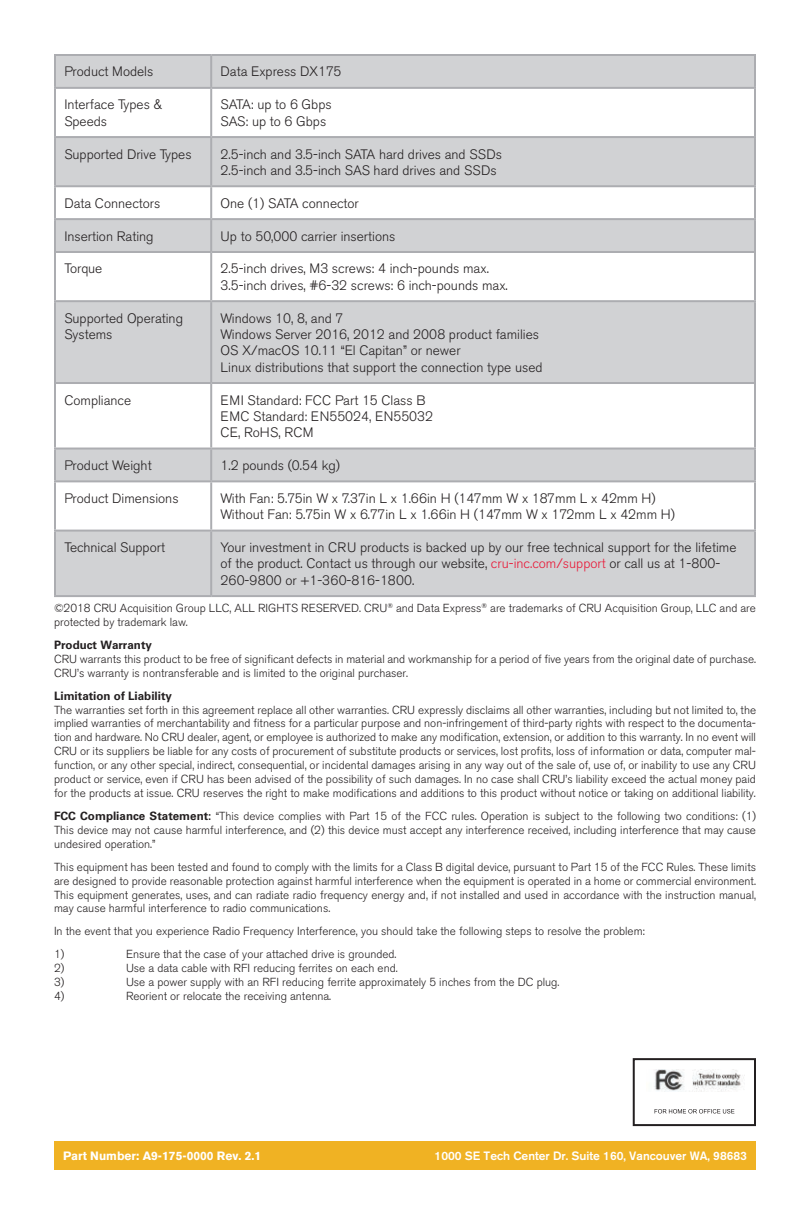
<style>
.page{position:relative;width:792px;height:1224px;background:#fff}
.page>*{position:absolute;margin:0;border:0;box-sizing:border-box;transform-origin:0 0}
.t1{font:300 13.6px/16.4px "Akzidenz Grotesk BE";color:#231f20}
.t2{font:500 12px "Akzidenz Grotesk BE";color:#fff}
.t3{font:700 12px "Akzidenz Grotesk BE";color:#fff}
.t4{font:300 11.6px/14px "Akzidenz Grotesk BE";color:#231f20}
.t5{font:700 11.6px "Univers LT Std";color:#231f20}
.s1{color:#e91938}
.s2{font-family:"Univers LT Std";font-weight:700}
</style>
<div class="page">
<div style="left:633px;top:1058px;width:123px;height:68px;border:2px solid #231f20"></div>
<img style="left:654px;top:1070px;width:90px;height:22px">
<svg style="left:655px;top:1109px;width:79px;height:4px"></svg>
<div style="left:54px;top:1141px;width:702px;height:29px;background:#f0b223"></div>
<svg style="left:56px;top:56px;width:698px;height:539px;fill:#d1d2d4"></svg>
<hr style="left:54px;top:54px;width:157px;height:2px;background:#acadb1">
<hr style="left:54px;top:56px;width:2px;height:31px;background:#acadb1">
<hr style="left:211px;top:54px;width:545px;height:2px;background:#acadb1">
<hr style="left:210px;top:56px;width:2px;height:31px;background:#acadb1">
<hr style="left:754px;top:56px;width:2px;height:31px;background:#acadb1">
<hr style="left:54px;top:87px;width:157px;height:2px;background:#acadb1">
<hr style="left:54px;top:89px;width:2px;height:47px;background:#acadb1">
<hr style="left:211px;top:87px;width:545px;height:2px;background:#acadb1">
<hr style="left:210px;top:89px;width:2px;height:47px;background:#acadb1">
<hr style="left:754px;top:89px;width:2px;height:47px;background:#acadb1">
<hr style="left:54px;top:136px;width:157px;height:2px;background:#acadb1">
<hr style="left:54px;top:138px;width:2px;height:47px;background:#acadb1">
<hr style="left:211px;top:136px;width:545px;height:2px;background:#acadb1">
<hr style="left:210px;top:138px;width:2px;height:47px;background:#acadb1">
<hr style="left:754px;top:138px;width:2px;height:47px;background:#acadb1">
<hr style="left:54px;top:185px;width:157px;height:2px;background:#acadb1">
<hr style="left:54px;top:187px;width:2px;height:31px;background:#acadb1">
<hr style="left:211px;top:185px;width:545px;height:2px;background:#acadb1">
<hr style="left:210px;top:187px;width:2px;height:31px;background:#acadb1">
<hr style="left:754px;top:187px;width:2px;height:31px;background:#acadb1">
<hr style="left:54px;top:218px;width:157px;height:2px;background:#acadb1">
<hr style="left:54px;top:220px;width:2px;height:31px;background:#acadb1">
<hr style="left:211px;top:218px;width:545px;height:2px;background:#acadb1">
<hr style="left:210px;top:220px;width:2px;height:31px;background:#acadb1">
<hr style="left:754px;top:220px;width:2px;height:31px;background:#acadb1">
<hr style="left:54px;top:251px;width:157px;height:2px;background:#acadb1">
<hr style="left:54px;top:253px;width:2px;height:47px;background:#acadb1">
<hr style="left:211px;top:251px;width:545px;height:2px;background:#acadb1">
<hr style="left:210px;top:253px;width:2px;height:47px;background:#acadb1">
<hr style="left:754px;top:253px;width:2px;height:47px;background:#acadb1">
<hr style="left:54px;top:300px;width:157px;height:2px;background:#acadb1">
<hr style="left:54px;top:302px;width:2px;height:80px;background:#acadb1">
<hr style="left:211px;top:300px;width:545px;height:2px;background:#acadb1">
<hr style="left:210px;top:302px;width:2px;height:80px;background:#acadb1">
<hr style="left:754px;top:302px;width:2px;height:80px;background:#acadb1">
<hr style="left:54px;top:382px;width:157px;height:2px;background:#acadb1">
<hr style="left:54px;top:384px;width:2px;height:64px;background:#acadb1">
<hr style="left:211px;top:382px;width:545px;height:2px;background:#acadb1">
<hr style="left:210px;top:384px;width:2px;height:64px;background:#acadb1">
<hr style="left:754px;top:384px;width:2px;height:64px;background:#acadb1">
<hr style="left:54px;top:448px;width:157px;height:2px;background:#acadb1">
<hr style="left:54px;top:450px;width:2px;height:30px;background:#acadb1">
<hr style="left:211px;top:448px;width:545px;height:2px;background:#acadb1">
<hr style="left:210px;top:450px;width:2px;height:30px;background:#acadb1">
<hr style="left:754px;top:450px;width:2px;height:30px;background:#acadb1">
<hr style="left:54px;top:480px;width:157px;height:2px;background:#acadb1">
<hr style="left:54px;top:482px;width:2px;height:48px;background:#acadb1">
<hr style="left:211px;top:480px;width:545px;height:2px;background:#acadb1">
<hr style="left:210px;top:482px;width:2px;height:48px;background:#acadb1">
<hr style="left:754px;top:482px;width:2px;height:48px;background:#acadb1">
<hr style="left:54px;top:532px;width:2px;height:63px;background:#acadb1">
<hr style="left:210px;top:532px;width:2px;height:63px;background:#acadb1">
<hr style="left:754px;top:532px;width:2px;height:63px;background:#acadb1">
<hr style="left:54px;top:530px;width:157px;height:2px;background:#acadb1">
<hr style="left:54px;top:595px;width:157px;height:2px;background:#acadb1">
<hr style="left:211px;top:530px;width:545px;height:2px;background:#acadb1">
<hr style="left:211px;top:595px;width:545px;height:2px;background:#acadb1">
<p class="t1" style="left:64px;top:64px;width:90px">Product Models</p>
<p class="t1" style="left:221px;top:64px;width:122px">Data Express DX175</p>
<p class="t1" style="left:64px;top:97px;width:100px">Interface Types &amp;<br>Speeds</p>
<p class="t1" style="left:221px;top:97px;width:113px">SATA: up to 6 Gbps<br>SAS: up to 6 Gbps</p>
<p class="t1" style="left:64px;top:146px;width:129px">Supported Drive Types</p>
<p class="t1" style="left:221px;top:146px;width:283px">2.5-inch and 3.5-inch SATA hard drives and SSDs<br>2.5-inch and 3.5-inch SAS hard drives and SSDs</p>
<p class="t1" style="left:64px;top:195px;width:98px">Data Connectors</p>
<p class="t1" style="left:221px;top:195px;width:140px">One (1) SATA connector</p>
<p class="t1" style="left:64px;top:228px;width:91px">Insertion Rating</p>
<p class="t1" style="left:221px;top:228px;width:176px">Up to 50,000 carrier insertions</p>
<p class="t1" style="left:64px;top:261px;width:39px">Torque</p>
<p class="t1" style="left:221px;top:261px;width:289px">2.5-inch drives, M3 screws: 4 inch-pounds max.<br>3.5-inch drives, #6-32 screws: 6 inch-pounds max.</p>
<p class="t1" style="left:64px;top:310px;width:120px">Supported Operating<br>Systems</p>
<p class="t1" style="left:221px;top:310px;width:323px">Windows 10, 8, and 7<br>Windows Server 2016, 2012 and 2008 product families OS X/macOS 10.11 “El Capitan” or newer<br>Linux distributions that support the connection type used</p>
<p class="t1" style="left:64px;top:392px;width:68px">Compliance</p>
<p class="t1" style="left:221px;top:392px;width:214px">EMI Standard: FCC Part 15 Class B<br>EMC Standard: EN55024, EN55032<br>CE, RoHS, RCM</p>
<p class="t1" style="left:64px;top:457px;width:89px">Product Weight</p>
<p class="t1" style="left:221px;top:457px;width:121px">1.2 pounds (0.54 kg)</p>
<p class="t1" style="left:64px;top:490px;width:116px">Product Dimensions</p>
<p class="t1" style="left:221px;top:490px;width:456px">With Fan: 5.75in W x 7.37in L x 1.66in H (147mm W x 187mm L x 42mm H)<br>Without Fan: 5.75in W x 6.77in L x 1.66in H (147mm W x 172mm L x 42mm H)</p>
<p class="t1" style="left:64px;top:539px;width:102px">Technical Support</p>
<p class="t1" style="left:221px;top:539px;width:517px">Your investment in CRU products is backed up by our free technical support for the lifetime of the product. Contact us through our website, <span class="s1">cru-inc.com/support</span> or call us at 1-800-<br>260-9800 or +1-360-816-1800.</p>
<p class="t4" style="left:54px;top:601px;width:703px">©2018 CRU Acquisition Group LLC, ALL RIGHTS RESERVED. CRU<sup>®</sup> and Data Express<sup>®</sup> are trademarks of CRU Acquisition Group, LLC and are protected by trademark law.</p>
<p class="t5" style="left:54px;top:638px;width:99px">Product Warranty</p>
<p class="t4" style="left:54px;top:652px;width:703px">CRU warrants this product to be free of significant defects in material and workmanship for a period of five years from the original date of purchase.<br>CRU’s warranty is nontransferable and is limited to the original purchaser.</p>
<p class="t5" style="left:54px;top:689px;width:119px">Limitation of Liability</p>
<p class="t4" style="left:54px;top:703px;width:704px;text-align:justify">The warranties set forth in this agreement replace all other warranties. CRU expressly disclaims all other warranties, including but not limited to, the implied warranties of merchantability and fitness for a particular purpose and non-infringement of third-party rights with respect to the documenta&shy;tion and hardware. No CRU dealer, agent, or employee is authorized to make any modification, extension, or addition to this warranty. In no event will CRU or its suppliers be liable for any costs of procurement of substitute products or services, lost profits, loss of information or data, computer mal&shy;function, or any other special, indirect, consequential, or incidental damages arising in any way out of the sale of, use of, or inability to use any CRU product or service, even if CRU has been advised of the possibility of such damages. In no case shall CRU’s liability exceed the actual money paid for the products at issue. CRU reserves the right to make modifications and additions to this product without notice or taking on additional liability.</p>
<p class="t4" style="left:54px;top:809px;width:704px;text-align:justify"><span class="s2">FCC Compliance Statement:</span> “This device complies with Part 15 of the FCC rules. Operation is subject to the following two conditions: (1)<br>This device may not cause harmful interference, and (2) this device must accept any interference received, including interference that may cause undesired operation.”</p>
<p class="t4" style="left:54px;top:860px;width:704px;text-align:justify">This equipment has been tested and found to comply with the limits for a Class B digital device, pursuant to Part 15 of the FCC Rules. These limits are designed to provide reasonable protection against harmful interference when the equipment is operated in a home or commercial environment.<br>This equipment generates, uses, and can radiate radio frequency energy and, if not installed and used in accordance with the instruction manual, may cause harmful interference to radio communications.</p>
<p class="t4" style="left:54px;top:920px;width:593px;line-height:23px">In the event that you experience Radio Frequency Interference, you should take the following steps to resolve the problem:<br>1)</p>
<p class="t4" style="left:126px;top:948px;width:272px">Ensure that the case of your attached drive is grounded.</p>
<p class="t4" style="left:54px;top:961px;width:12px">2)</p>
<p class="t4" style="left:126px;top:961px;width:273px">Use a data cable with RFI reducing ferrites on each end.</p>
<p class="t4" style="left:54px;top:975px;width:12px">3)</p>
<p class="t4" style="left:126px;top:975px;width:435px">Use a power supply with an RFI reducing ferrite approximately 5 inches from the DC plug.</p>
<p class="t4" style="left:54px;top:989px;width:12px">4)</p>
<p class="t4" style="left:126px;top:989px;width:207px">Reorient or relocate the receiving antenna.</p>
<p class="t3" style="left:63px;top:1149px;width:200px">Part Number: A9-175-0000 Rev. 2.1</p>
<p class="t2" style="left:435px;top:1149px;width:314px">1000 SE Tech Center Dr. Suite 160, Vancouver WA, 98683</p>
</div>
